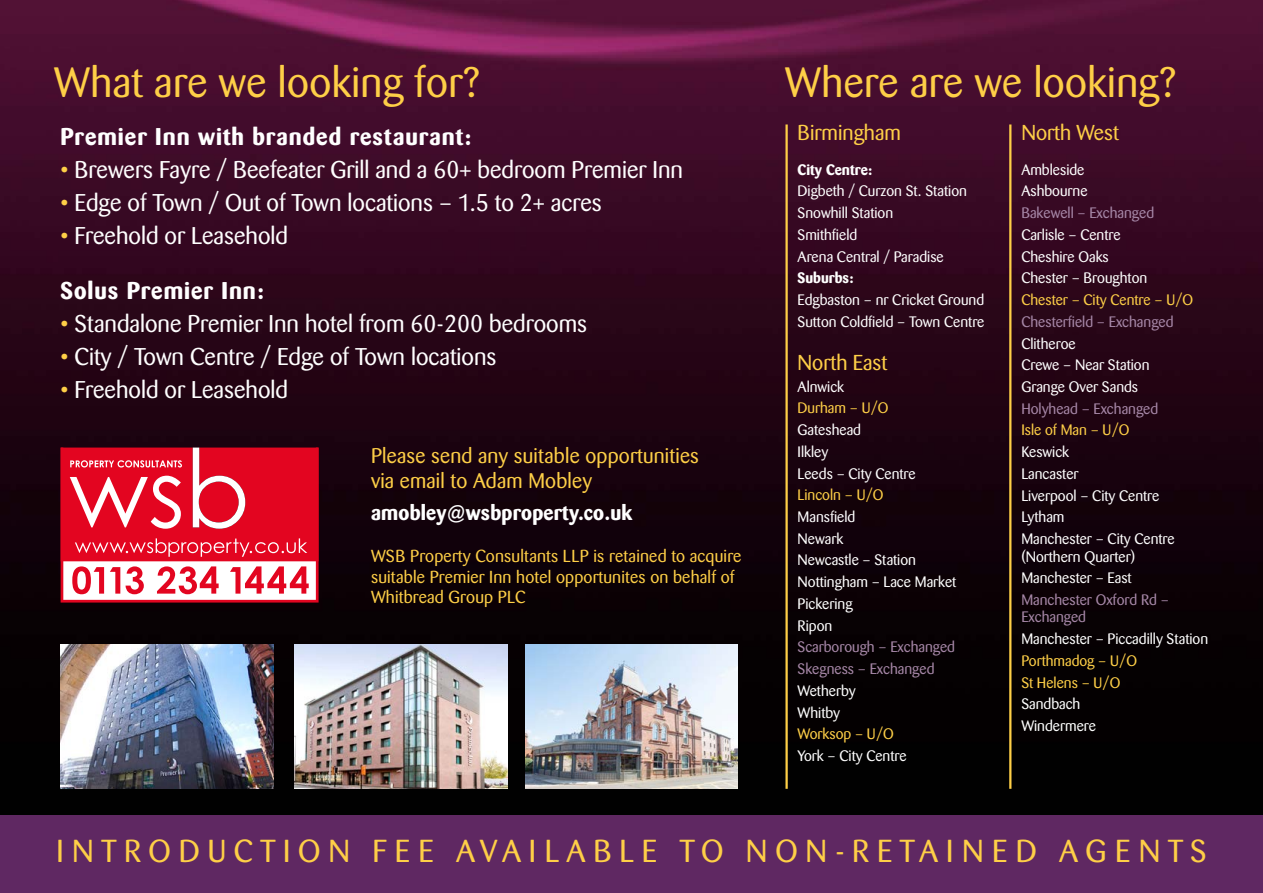
<style>
.page{position:relative;width:1263px;height:893px;background:#fff}
.page>*{position:absolute;margin:0;border:0;box-sizing:border-box;transform-origin:0 0}
.t1{font:42px "Barmeno BQ";letter-spacing:.01em;color:#fecf47}
.t2{font:31.5px "Barmeno BQ";letter-spacing:.25em;color:#fecf47}
.t3{font:24px "Barmeno BQ";color:#fff}
.t4{font:700 24px "Barmeno BQ";letter-spacing:.04em;color:#fff}
.t5{font:21.3px "Barmeno BQ";color:#fecf47}
.t6{font:21px/25.2px "Barmeno BQ";letter-spacing:.01em;color:#fecf47}
.t7{font:700 21px "Barmeno BQ";letter-spacing:.01em;color:#fff}
.t8{font:17.25px/20.7px "Barmeno BQ";letter-spacing:.01em;color:#fecf47}
.t9{font:15px/21.8px "Barmeno BQ";color:#fff}
.t10{font:15px/21.8px "Barmeno BQ";color:#a687a7}
.t11{font:15px/21.8px "Barmeno BQ";color:#fecf47}
.t12{font:700 15px "Barmeno BQ";color:#fff}
.s1{color:#fecf47}
</style>
<div class="page">
<div style="left:0;top:814px;width:1263px;height:79px;background:#5f2862"></div>
<img style="left:0;top:0;width:1263px;height:814px">
<hr style="left:785px;top:124px;width:3px;height:665px;background:#fecf47">
<hr style="left:1009px;top:124px;width:2px;height:665px;background:#fecf47">
<svg style="left:61px;top:448px;width:257px;height:155px"></svg>
<img style="left:61px;top:644px;width:212px;height:145px">
<img style="left:294px;top:644px;width:213px;height:145px">
<img style="left:525px;top:644px;width:213px;height:145px">
<h1 class="t1" style="left:54px;top:58px;width:428px">What are we looking for?</h1>
<h1 class="t1" style="left:785px;top:58px;width:393px">Where are we looking?</h1>
<h3 class="t5" style="left:798px;top:121px;width:105px">Birmingham</h3>
<p class="t12" style="left:798px;top:160px;width:76px">City Centre:</p>
<p class="t9" style="left:798px;top:181px;width:171px">Digbeth / Curzon St. Station<br>Snowhill Station<br>Smithfield<br>Arena Central / Paradise</p>
<p class="t12" style="left:798px;top:269px;width:57px">Suburbs:</p>
<p class="t9" style="left:798px;top:289px;width:188px">Edgbaston – nr Cricket Ground<br>Sutton Coldfield – Town Centre</p>
<h3 class="t5" style="left:798px;top:350px;width:91px">North East</h3>
<p class="t9" style="left:798px;top:376px;width:48px">Alnwick</p>
<p class="t11" style="left:798px;top:398px;width:92px">Durham – U/O</p>
<p class="t9" style="left:798px;top:419px;width:120px">Gateshead<br>Ilkley<br>Leeds – City Centre</p>
<p class="t11" style="left:798px;top:484px;width:87px">Lincoln – U/O</p>
<p class="t9" style="left:798px;top:506px;width:160px">Mansfield<br>Newark<br>Newcastle – Station<br>Nottingham – Lace Market<br>Pickering<br>Ripon</p>
<p class="t10" style="left:798px;top:636px;width:159px">Scarborough – Exchanged<br>Skegness – Exchanged</p>
<p class="t9" style="left:798px;top:680px;width:60px">Wetherby<br>Whitby</p>
<p class="t11" style="left:798px;top:723px;width:98px">Worksop – U/O</p>
<p class="t9" style="left:798px;top:745px;width:111px">York – City Centre</p>
<h3 class="t5" style="left:1021px;top:121px;width:99px">North West</h3>
<p class="t9" style="left:1021px;top:159px;width:68px">Ambleside<br>Ashbourne</p>
<p class="t10" style="left:1021px;top:202px;width:134px">Bakewell – Exchanged</p>
<p class="t9" style="left:1021px;top:224px;width:127px">Carlisle – Centre<br>Cheshire Oaks<br>Chester – Broughton</p>
<p class="t11" style="left:1021px;top:289px;width:173px">Chester – City Centre – U/O</p>
<p class="t10" style="left:1021px;top:311px;width:154px">Chesterfield – Exchanged</p>
<p class="t9" style="left:1021px;top:333px;width:130px">Clitheroe<br>Crewe – Near Station<br>Grange Over Sands</p>
<p class="t10" style="left:1021px;top:398px;width:138px">Holyhead – Exchanged</p>
<p class="t11" style="left:1021px;top:420px;width:110px">Isle of Man – U/O</p>
<p class="t9" style="left:1021px;top:441px;width:155px">Keswick<br>Lancaster<br>Liverpool – City Centre<br>Lytham<br>Manchester – City Centre</p>
<p class="t9" style="left:1021px;top:546px;width:115px">(Northern Quarter)<br>Manchester – East</p>
<p class="t10" style="left:1021px;top:591px;width:149px;line-height:17.4px">Manchester Oxford Rd –<br>Exchanged</p>
<p class="t9" style="left:1021px;top:628px;width:188px">Manchester – Piccadilly Station</p>
<p class="t11" style="left:1021px;top:650px;width:117px">Porthmadog – U/O<br>St Helens – U/O</p>
<p class="t9" style="left:1021px;top:693px;width:76px">Sandbach<br>Windermere</p>
<h3 class="t4" style="left:61px;top:123px;width:412px">Premier Inn with branded restaurant:</h3>
<h3 class="t3" style="left:61px;top:156px;width:624px"><span class="s1">•</span> Brewers Fayre / Beefeater Grill and a 60+ bedroom Premier Inn</h3>
<h3 class="t3" style="left:61px;top:189px;width:543px"><span class="s1">•</span> Edge of Town / Out of Town locations – 1.5 to 2+ acres</h3>
<h3 class="t3" style="left:61px;top:222px;width:229px"><span class="s1">•</span> Freehold or Leasehold</h3>
<h3 class="t4" style="left:61px;top:276px;width:205px">Solus Premier Inn:</h3>
<h3 class="t3" style="left:61px;top:310px;width:528px"><span class="s1">•</span> Standalone Premier Inn hotel from 60-200 bedrooms</h3>
<h3 class="t3" style="left:61px;top:343px;width:437px"><span class="s1">•</span> City / Town Centre / Edge of Town locations</h3>
<h3 class="t3" style="left:61px;top:376px;width:229px"><span class="s1">•</span> Freehold or Leasehold</h3>
<h3 class="t6" style="left:371px;top:443px;width:329px">Please send any suitable opportunities via email to Adam Mobley</h3>
<h3 class="t7" style="left:371px;top:500px;width:263px">amobley@wsbproperty.co.uk</h3>
<p class="t8" style="left:371px;top:546px;width:372px">WSB Property Consultants LLP is retained to acquire suitable Premier Inn hotel opportunites on behalf of<br>Whitbread Group PLC</p>
<h2 class="t2" style="left:57px;top:833px;width:1151px">INTRODUCTION FEE AVAILABLE TO NON-RETAINED AGENTS</h2>
</div>
